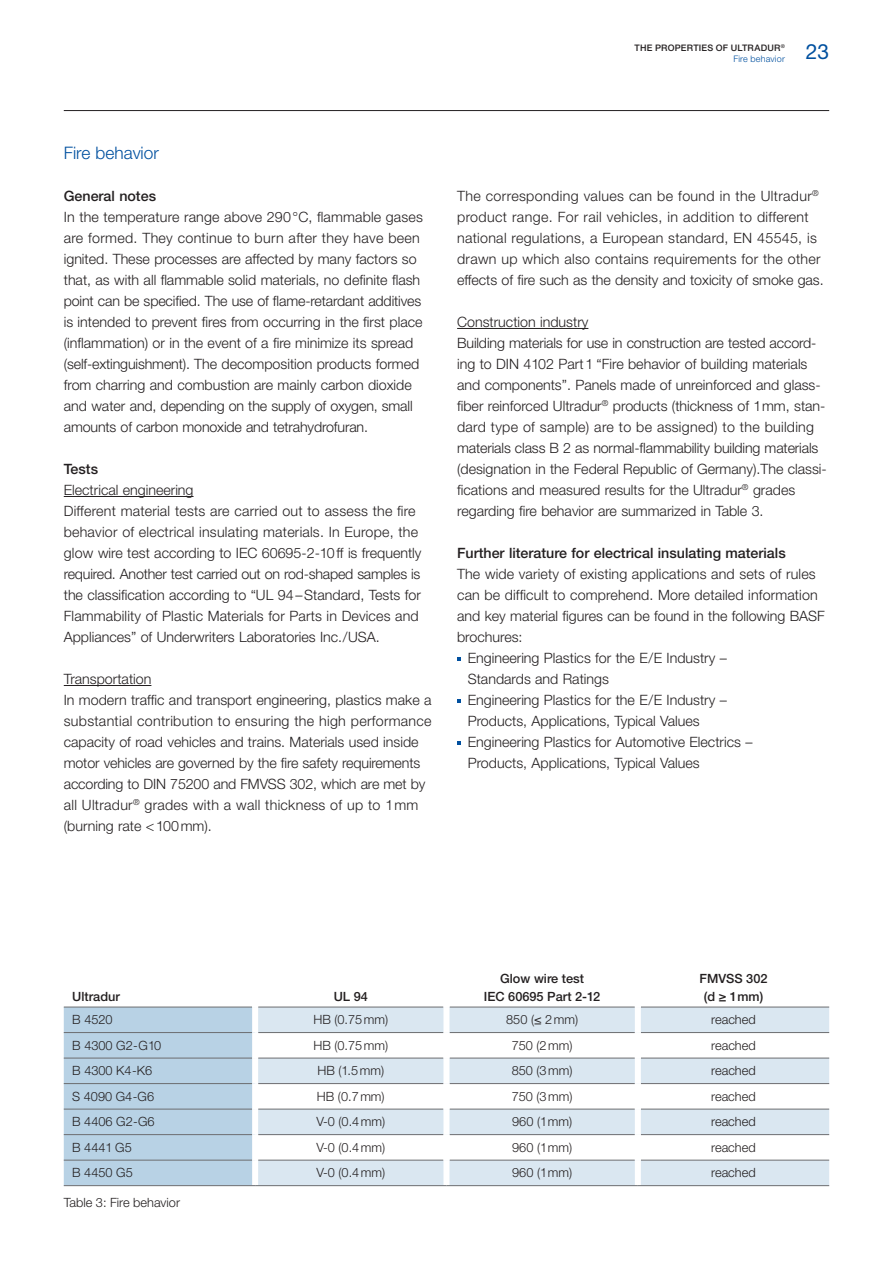
<style>
.page{position:relative;width:893px;height:1263px;background:#fff}
.page>*{position:absolute;margin:0;border:0;box-sizing:border-box;transform-origin:0 0}
.t1{font:21px "Helvetica Neue LT Pro";color:#01509f}
.t2{font:300 17.25px "Helvetica Neue LT Pro";color:#01509f}
.t3{font:300 14.25px/21px "Helvetica Neue LT Pro";color:#231f20}
.t4{font:300 14.25px/21px "Helvetica Neue LT Pro";letter-spacing:.02em;color:#231f20}
.t5{font:500 14.25px "Helvetica Neue LT Pro";color:#231f20}
.t6{font:300 12.75px "Helvetica Neue LT Pro";color:#231f20}
.t7{font:500 12.75px/18px "Helvetica Neue LT Pro";color:#231f20;text-align:center}
.t8{font:300 9px/10.5px "Helvetica Neue LT Pro";letter-spacing:.025em;color:#01509f;text-align:right}
.t9{font:500 9px "Helvetica Neue LT Pro";color:#231f20}
.s1{font-weight:500;color:#231f20}
</style>
<div class="page">
<hr style="left:64px;top:496px;width:130px;height:1px;background:#231f20">
<hr style="left:64px;top:685px;width:87px;height:1px;background:#231f20">
<hr style="left:64px;top:110px;width:765px;height:1px;background:#231f20">
<hr style="left:457px;top:328px;width:131px;height:1px;background:#231f20">
<svg style="left:457px;top:657px;width:4px;height:4px"></svg>
<svg style="left:457px;top:699px;width:4px;height:4px"></svg>
<svg style="left:457px;top:741px;width:4px;height:4px"></svg>
<div style="left:64px;top:1007px;width:188px;height:178px;background:#b8d2e5"></div>
<svg style="left:258px;top:1007px;width:571px;height:178px;fill:#dae7f1"></svg>
<hr style="left:64px;top:1032px;width:188px;height:1px;background:#6c6d70">
<hr style="left:258px;top:1032px;width:185px;height:1px;background:#6c6d70">
<hr style="left:449px;top:1032px;width:186px;height:1px;background:#6c6d70">
<hr style="left:641px;top:1032px;width:188px;height:1px;background:#6c6d70">
<hr style="left:64px;top:1058px;width:188px;height:1px;background:#6c6d70">
<hr style="left:258px;top:1058px;width:185px;height:1px;background:#6c6d70">
<hr style="left:449px;top:1058px;width:186px;height:1px;background:#6c6d70">
<hr style="left:641px;top:1058px;width:188px;height:1px;background:#6c6d70">
<hr style="left:64px;top:1006px;width:188px;height:1px;background:#6c6d70">
<hr style="left:258px;top:1006px;width:185px;height:1px;background:#6c6d70">
<hr style="left:449px;top:1006px;width:186px;height:1px;background:#6c6d70">
<hr style="left:641px;top:1006px;width:188px;height:1px;background:#6c6d70">
<hr style="left:64px;top:1083px;width:188px;height:1px;background:#6c6d70">
<hr style="left:258px;top:1083px;width:185px;height:1px;background:#6c6d70">
<hr style="left:449px;top:1083px;width:186px;height:1px;background:#6c6d70">
<hr style="left:641px;top:1083px;width:188px;height:1px;background:#6c6d70">
<hr style="left:64px;top:1109px;width:188px;height:1px;background:#6c6d70">
<hr style="left:258px;top:1109px;width:185px;height:1px;background:#6c6d70">
<hr style="left:449px;top:1109px;width:186px;height:1px;background:#6c6d70">
<hr style="left:641px;top:1109px;width:188px;height:1px;background:#6c6d70">
<hr style="left:64px;top:1134px;width:188px;height:1px;background:#6c6d70">
<hr style="left:258px;top:1134px;width:185px;height:1px;background:#6c6d70">
<hr style="left:449px;top:1134px;width:186px;height:1px;background:#6c6d70">
<hr style="left:641px;top:1134px;width:188px;height:1px;background:#6c6d70">
<hr style="left:64px;top:1160px;width:188px;height:1px;background:#6c6d70">
<hr style="left:258px;top:1160px;width:185px;height:1px;background:#6c6d70">
<hr style="left:449px;top:1160px;width:186px;height:1px;background:#6c6d70">
<hr style="left:641px;top:1160px;width:188px;height:1px;background:#6c6d70">
<div style="left:443px;top:1007px;width:6px;height:25px;background:#fff"></div>
<div style="left:635px;top:1007px;width:6px;height:25px;background:#fff"></div>
<div style="left:443px;top:1032px;width:6px;height:26px;background:#fff"></div>
<div style="left:635px;top:1032px;width:6px;height:26px;background:#fff"></div>
<div style="left:443px;top:1058px;width:6px;height:25px;background:#fff"></div>
<div style="left:635px;top:1058px;width:6px;height:25px;background:#fff"></div>
<div style="left:443px;top:1083px;width:6px;height:26px;background:#fff"></div>
<div style="left:635px;top:1083px;width:6px;height:26px;background:#fff"></div>
<div style="left:443px;top:1109px;width:6px;height:25px;background:#fff"></div>
<div style="left:635px;top:1109px;width:6px;height:25px;background:#fff"></div>
<div style="left:443px;top:1134px;width:6px;height:26px;background:#fff"></div>
<div style="left:635px;top:1134px;width:6px;height:26px;background:#fff"></div>
<div style="left:443px;top:1160px;width:6px;height:25px;background:#fff"></div>
<div style="left:635px;top:1160px;width:6px;height:25px;background:#fff"></div>
<hr style="left:64px;top:1185px;width:191px;height:1px;background:#6c6d70">
<hr style="left:255px;top:1185px;width:191px;height:1px;background:#6c6d70">
<hr style="left:446px;top:1185px;width:192px;height:1px;background:#6c6d70">
<hr style="left:638px;top:1185px;width:191px;height:1px;background:#6c6d70">
<p class="t9" style="left:635px;top:43px;width:7px">THE</p>
<p class="t9" style="left:655px;top:43px;width:30px">PRO PERTIE</p>
<p class="t8" style="left:707px;top:42px;width:79px"><span class="s1">S OF Ultradur</span><sup>®<br></sup>Fire behavior</p>
<h1 class="t1" style="left:806px;top:39px;width:25px">23</h1>
<p class="t2" style="left:64px;top:142px;width:97px">Fire behavior</p>
<p class="t5" style="left:64px;top:187px;width:94px">General notes</p>
<p class="t3" style="left:64px;top:206px;width:361px">In the temperature range above 290 °C, flammable gases are formed. They continue to burn after they have been ignited. These processes are affected by many factors so that, as with all flammable solid materials, no definite flash point can be specified. The use of flame-retardant additives is intended to prevent fires from occurring in the first place (inflammation) or in the event of a fire minimize its spread (self-extinguishment). The decomposition products formed from charring and combustion are mainly carbon dioxide and water and, depending on the supply of oxygen, small amounts of carbon monoxide and tetrahydrofuran.</p>
<p class="t5" style="left:64px;top:460px;width:36px">Tests</p>
<p class="t3" style="left:64px;top:479px;width:359px">Electrical engineering<br>Different material tests are carried out to assess the fire behavior of electrical insulating materials. In Europe, the glow wire test according to IEC 60695-2-10ff is frequently required. Another test carried out on rod-shaped samples is the classification according to “UL 94–Standard, Tests for Flammability of Plastic Materials for Parts in Devices and Appliances” of Underwriters Laboratories Inc./USA.</p>
<p class="t3" style="left:64px;top:668px;width:369px">Transportation<br>In modern traffic and transport engineering, plastics make a substantial contribution to ensuring the high performance capacity of road vehicles and trains. Materials used inside motor vehicles are governed by the fire safety requirements according to DIN 75200 and FMVSS 302, which are met by all Ultradur<sup>®</sup> grades with a wall thickness of up to 1mm (burning rate &lt;100mm).</p>
<p class="t4" style="left:457px;top:185px;width:368px">The corresponding values can be found in the Ultradur<sup>® </sup>product range. For rail vehicles, in addition to different national regulations, a European standard, EN 45545, is drawn up which also contains requirements for the other effects of fire such as the density and toxicity of smoke gas.</p>
<p class="t3" style="left:457px;top:311px;width:371px">Construction industry<br>Building materials for use in construction are tested accord&shy;ing to DIN 4102 Part1 “Fire behavior of building materials and components”. Panels made of unreinforced and glass&shy;fiber reinforced Ultradur<sup>®</sup> products (thickness of 1mm, stan&shy;dard type of sample) are to be assigned) to the building materials class B 2 as normal-flammability building materials (designation in the Federal Republic of Germany).The classi&shy;fications and measured results for the Ultradur<sup>®</sup> grades regarding fire behavior are summarized in Table 3.</p>
<p class="t5" style="left:457px;top:544px;width:330px">Further literature for electrical insulating materials</p>
<p class="t3" style="left:457px;top:563px;width:360px">The wide variety of existing applications and sets of rules</p>
<p class="t3" style="left:457px;top:584px;width:362px">can be difficult to comprehend. More detailed information</p>
<p class="t3" style="left:457px;top:605px;width:369px">and key material figures can be found in the following BASF</p>
<p class="t3" style="left:457px;top:626px;width:67px">brochures:</p>
<p class="t3" style="left:468px;top:647px;width:261px">Engineering Plastics for the E/E Industry –</p>
<p class="t3" style="left:468px;top:668px;width:143px">Standards and Ratings</p>
<p class="t3" style="left:468px;top:689px;width:261px">Engineering Plastics for the E/E Industry –</p>
<p class="t3" style="left:468px;top:710px;width:233px">Products, Applications, Typical Values</p>
<p class="t3" style="left:468px;top:731px;width:286px">Engineering Plastics for Automotive Electrics –</p>
<p class="t3" style="left:468px;top:752px;width:233px">Products, Applications, Typical Values</p>
<p class="t7" style="left:72px;top:987px;width:49px">Ultradur</p>
<p class="t7" style="left:334px;top:987px;width:36px">UL 94</p>
<p class="t7" style="left:500px;top:969px;width:85px">Glow wire test</p>
<p class="t7" style="left:484px;top:987px;width:8px">IEC</p>
<p class="t7" style="left:508px;top:987px;width:94px">60695 Part 2-12</p>
<p class="t7" style="left:699px;top:969px;width:70px">FMVSS 302 (d ≥ 1mm)</p>
<p class="t6" style="left:72px;top:1012px;width:42px">B 4520</p>
<p class="t6" style="left:313px;top:1012px;width:76px">HB (0.75mm)</p>
<p class="t6" style="left:506px;top:1012px;width:73px">850 (≤ 2mm)</p>
<p class="t6" style="left:711px;top:1012px;width:46px">reached</p>
<p class="t6" style="left:72px;top:1037px;width:90px">B 4300 G2- G 10</p>
<p class="t6" style="left:313px;top:1037px;width:76px">HB (0.75mm)</p>
<p class="t6" style="left:512px;top:1037px;width:62px">750 (2mm)</p>
<p class="t6" style="left:711px;top:1037px;width:46px">reached</p>
<p class="t6" style="left:72px;top:1063px;width:81px">B 4300 K4-K6</p>
<p class="t6" style="left:317px;top:1063px;width:68px">HB (1.5mm)</p>
<p class="t6" style="left:512px;top:1063px;width:62px">850 (3mm)</p>
<p class="t6" style="left:711px;top:1063px;width:46px">reached</p>
<p class="t6" style="left:72px;top:1088px;width:83px">S 4090 G4-G6</p>
<p class="t6" style="left:317px;top:1088px;width:69px">HB (0.7mm)</p>
<p class="t6" style="left:512px;top:1088px;width:62px">750 (3mm)</p>
<p class="t6" style="left:711px;top:1088px;width:46px">reached</p>
<p class="t6" style="left:72px;top:1114px;width:84px">B 4406 G2-G6</p>
<p class="t6" style="left:316px;top:1114px;width:70px">V-0 (0.4mm)</p>
<p class="t6" style="left:512px;top:1114px;width:61px">960 (1mm)</p>
<p class="t6" style="left:711px;top:1114px;width:46px">reached</p>
<p class="t6" style="left:72px;top:1139px;width:61px">B 4441 G5</p>
<p class="t6" style="left:316px;top:1139px;width:70px">V-0 (0.4mm)</p>
<p class="t6" style="left:512px;top:1139px;width:61px">960 (1mm)</p>
<p class="t6" style="left:711px;top:1139px;width:46px">reached</p>
<p class="t6" style="left:72px;top:1165px;width:62px">B 4450 G5</p>
<p class="t6" style="left:316px;top:1165px;width:70px">V-0 (0.4mm)</p>
<p class="t6" style="left:512px;top:1165px;width:61px">960 (1mm)</p>
<p class="t6" style="left:711px;top:1165px;width:46px">reached</p>
<p class="t6" style="left:64px;top:1195px;width:118px">Table 3: Fire behavior</p>
</div>
